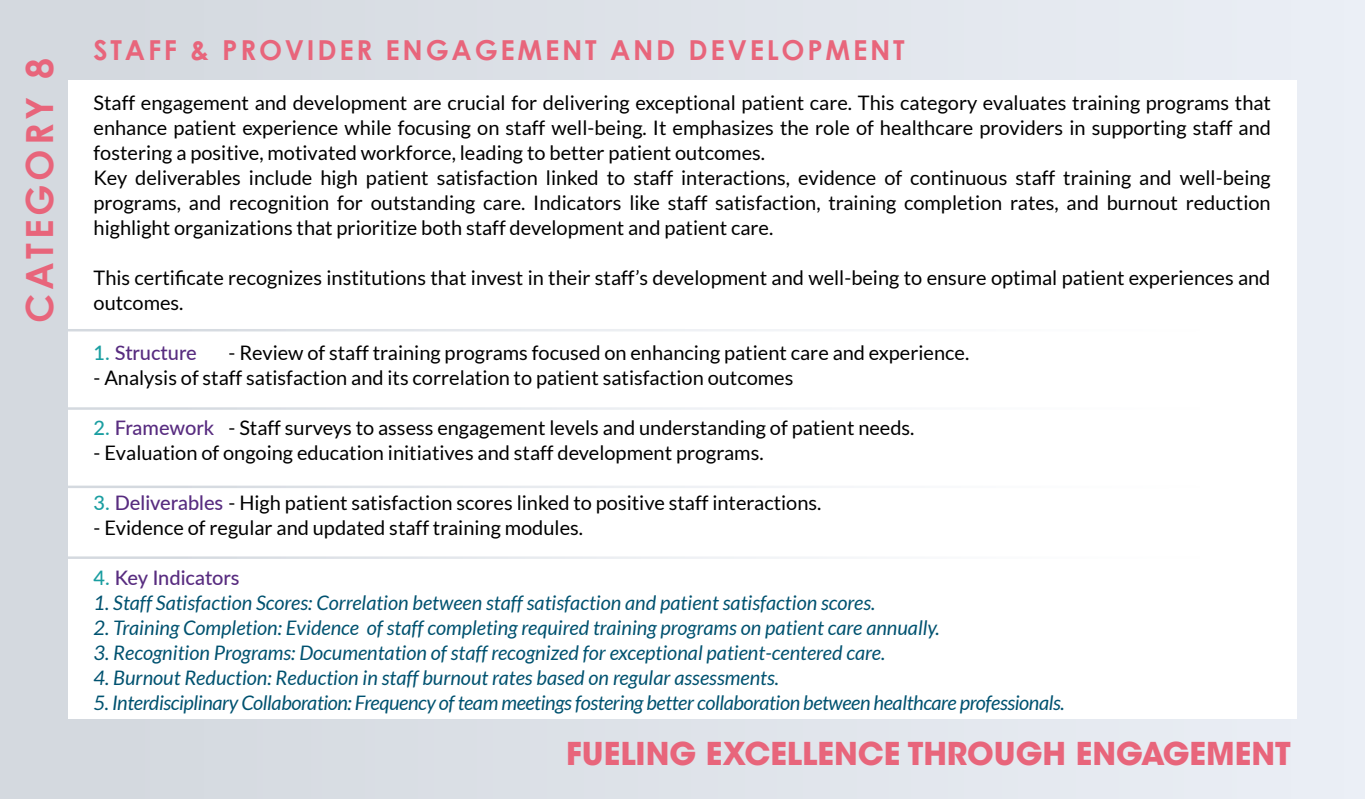
<style>
.page{position:relative;width:1365px;height:799px;background:#dee3e9}
.page>*{position:absolute;margin:0;border:0;box-sizing:border-box;transform-origin:0 0}
.t1{font:700 37.5px "Century Gothic";letter-spacing:.1em;color:#e8657b}
.t2{font:700 31.25px "ITC Avant Garde Std";color:#e8657b}
.t3{font:700 27.5px "Century Gothic";letter-spacing:.1em;color:#e8657b}
.t4{font:20px/25px "Lato";color:#000}
.t5{font:italic 20px "Lato";color:#005270}
.t6{font:italic 20px "Lato";letter-spacing:-.02em;color:#005270}
.t7{font:500 20px "Lato";color:#582c80}
.s1{color:#1a9ea1}
.s2{font-weight:500;color:#1a9ea1}
.s3{font-weight:500;color:#582c80}
</style>
<div class="page">
<div style="left:68px;top:80px;width:1229px;height:639px;background:#fff"></div>
<h1 class="t1" style="left:11px;top:323px;width:267px;rotate:-90deg">CATEGORY 8</h1>
<h3 class="t3" style="left:94px;top:29px;width:813px">STAFF &amp; PROVIDER ENGAGEMENT AND DEVELOPMENT</h3>
<p class="t4" style="left:94px;top:90px;width:1179px">Staff engagement and development are crucial for delivering exceptional patient care. This category evaluates training programs that enhance patient experience while focusing on staff well-being. It emphasizes the role of healthcare providers in supporting staff and fostering a positive, motivated workforce, leading to better patient outcomes.<br>Key deliverables include high patient satisfaction linked to staff interactions, evidence of continuous staff training and well-being programs, and recognition for outstanding care. Indicators like staff satisfaction, training completion rates, and burnout reduction highlight organizations that prioritize both staff development and patient care.</p>
<p class="t4" style="left:94px;top:265px;width:1178px">This certificate recognizes institutions that invest in their staff’s development and well-being to ensure optimal patient experiences and outcomes.</p>
<p class="t7" style="left:94px;top:338px;width:105px"><span class="s1">1.</span> Structure</p>
<p class="t4" style="left:229px;top:340px;width:742px">- Review of staff training programs focused on enhancing patient care and experience.</p>
<p class="t4" style="left:94px;top:365px;width:701px">- Analysis of staff satisfaction and its correlation to patient satisfaction outcomes</p>
<p class="t4" style="left:94px;top:415px;width:823px"><span class="s2">2.</span> <span class="s3">Framework</span> - Staff surveys to assess engagement levels and understanding of patient needs.</p>
<p class="t4" style="left:94px;top:440px;width:672px">- Evaluation of ongoing education initiatives and staff development programs.</p>
<p class="t4" style="left:94px;top:490px;width:729px"><span class="s2">3.</span> <span class="s3">Deliverables</span> - High patient satisfaction scores linked to positive staff interactions.</p>
<p class="t4" style="left:94px;top:515px;width:491px">- Evidence of regular and updated staff training modules.</p>
<p class="t7" style="left:94px;top:563px;width:147px"><span class="s1">4.</span> Key Indicators</p>
<p class="t5" style="left:94px;top:592px;width:783px">1. Staff Satisfaction Scores: Correlation between staff satisfaction and patient satisfaction scores.</p>
<p class="t5" style="left:94px;top:617px;width:848px">2. Training Completion: Evidence of staff completing required training programs on patient care annually.</p>
<p class="t5" style="left:94px;top:642px;width:793px">3. Recognition Programs: Documentation of staff recognized for exceptional patient-centered care.</p>
<p class="t5" style="left:94px;top:667px;width:687px">4. Burnout Reduction: Reduction in staff burnout rates based on regular assessments.</p>
<p class="t6" style="left:94px;top:692px;width:973px">5. Interdisciplinary Collaboration: Frequency of team meetings fostering better collaboration between healthcare professionals.</p>
<h2 class="t2" style="left:566px;top:733px;width:726px">FUELING EXCELLENCE THROUGH ENGAGEMENT</h2>
</div>
